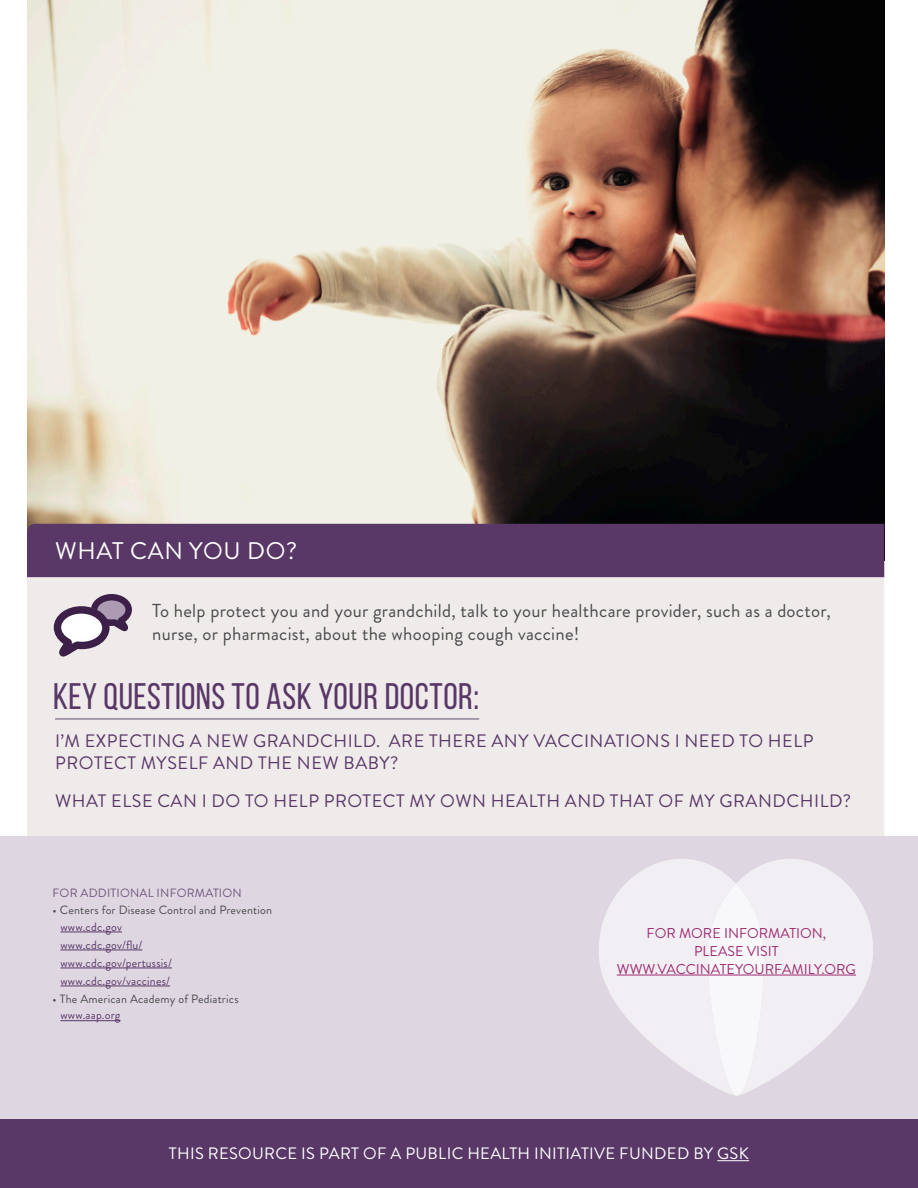
<style>
.page{position:relative;width:918px;height:1188px;background:#fff}
.page>*{position:absolute;margin:0;border:0;box-sizing:border-box;transform-origin:0 0}
.SUBHEAD{font:36.9px "Bebas Neue";letter-spacing:.01em;color:#593767}
.SUBHEAD-2{font:24px "Brandon Grotesque";letter-spacing:.03em;color:#fff}
.body{font:18.75px/22.5px "Brandon Grotesque";letter-spacing:.015em;color:#4b4c4d}
.SUBHEAD-3{font:18px/22.8px "Brandon Grotesque";letter-spacing:.03em;color:#593767}
.t1{font:16.5px "Brandon Grotesque";letter-spacing:.02em;color:#fff}
.t2{font:14.25px/18px "Brandon Grotesque";color:#9e2c72;text-align:center}
.endnotes{font:12px "Brandon Grotesque";letter-spacing:.015em;color:#593767}
.endnotes-2{font:12px "Brandon Grotesque";letter-spacing:.015em;color:#4b4c4d}
.endnotes-3{font:12px "Brandon Grotesque";letter-spacing:.015em;color:#72557e}
</style>
<div class="page">
<div style="left:27px;top:577px;width:857px;height:260px;background:#f0ebeb"></div>
<div style="left:0;top:837px;width:918px;height:288px;background:#ded7e1"></div>
<svg style="left:599px;top:859px;width:274px;height:237px"></svg>
<hr style="left:617px;top:975px;width:239px;height:1px;background:#9e2c72">
<img style="left:28px;top:0;width:856px;height:524px">
<div style="left:27px;top:524px;width:857px;height:53px;background:#593767"></div>
<svg style="left:54px;top:594px;width:78px;height:63px"></svg>
<hr style="left:55px;top:718px;width:424px;height:2px;background:#806e87">
<div style="left:0;top:1120px;width:918px;height:68px;background:#593767"></div>
<hr style="left:717px;top:1160px;width:32px;height:1px;background:#fff">
<hr style="left:60px;top:932px;width:62px;height:1px;background:#593767">
<hr style="left:60px;top:950px;width:82px;height:1px;background:#593767">
<hr style="left:60px;top:968px;width:112px;height:1px;background:#593767">
<hr style="left:60px;top:986px;width:110px;height:1px;background:#593767">
<hr style="left:60px;top:1020px;width:60px;height:1px;background:#593767">
<p class="SUBHEAD-2" style="left:55px;top:534px;width:243px">WHAT CAN YOU DO?</p>
<p class="body" style="left:152px;top:600px;width:680px">To help protect you and your grandchild, talk to your healthcare provider, such as a doctor, nurse, or pharmacist, about the whooping cough vaccine!</p>
<p class="SUBHEAD" style="left:53px;top:677px;width:428px">KEY QUESTIONS TO ASK YOUR DOCTOR:</p>
<p class="SUBHEAD-3" style="left:55px;top:729px;width:760px">I’M EXPECTING A NEW GRANDCHILD. ARE THERE ANY VACCINATIONS I NEED TO HELP<br>PROTECT MYSELF AND THE NEW BABY?</p>
<p class="SUBHEAD-3" style="left:55px;top:790px;width:798px">WHAT ELSE CAN I DO TO HELP PROTECT MY OWN HEALTH AND THAT OF MY GRANDCHILD?</p>
<p class="endnotes-3" style="left:53px;top:885px;width:191px">FOR ADDITIONAL INFORMATION</p>
<p class="endnotes-2" style="left:53px;top:902px;width:221px">• Centers for Disease Control and Prevention</p>
<p class="endnotes" style="left:60px;top:918px;width:63px">www.cdc.gov</p>
<p class="endnotes" style="left:60px;top:936px;width:83px">www.cdc.gov/flu/</p>
<p class="endnotes" style="left:60px;top:954px;width:113px">www.cdc.gov/pertussis/</p>
<p class="endnotes" style="left:60px;top:972px;width:111px">www.cdc.gov/vaccines/</p>
<p class="endnotes-2" style="left:53px;top:990px;width:187px">• The American Academy of Pediatrics</p>
<p class="endnotes" style="left:60px;top:1007px;width:61px">www.aap.org</p>
<p class="t2" style="left:647px;top:924px;width:181px">FOR MORE INFORMATION,<br>PLEASE VISIT</p>
<p class="t2" style="left:617px;top:960px;width:241px">WWW.VACCINATEYOURFAMILY.ORG</p>
<p class="t1" style="left:169px;top:1142px;width:582px">THIS RESOURCE IS PART OF A PUBLIC HEALTH INITIATIVE FUNDED BY GSK</p>
</div>
